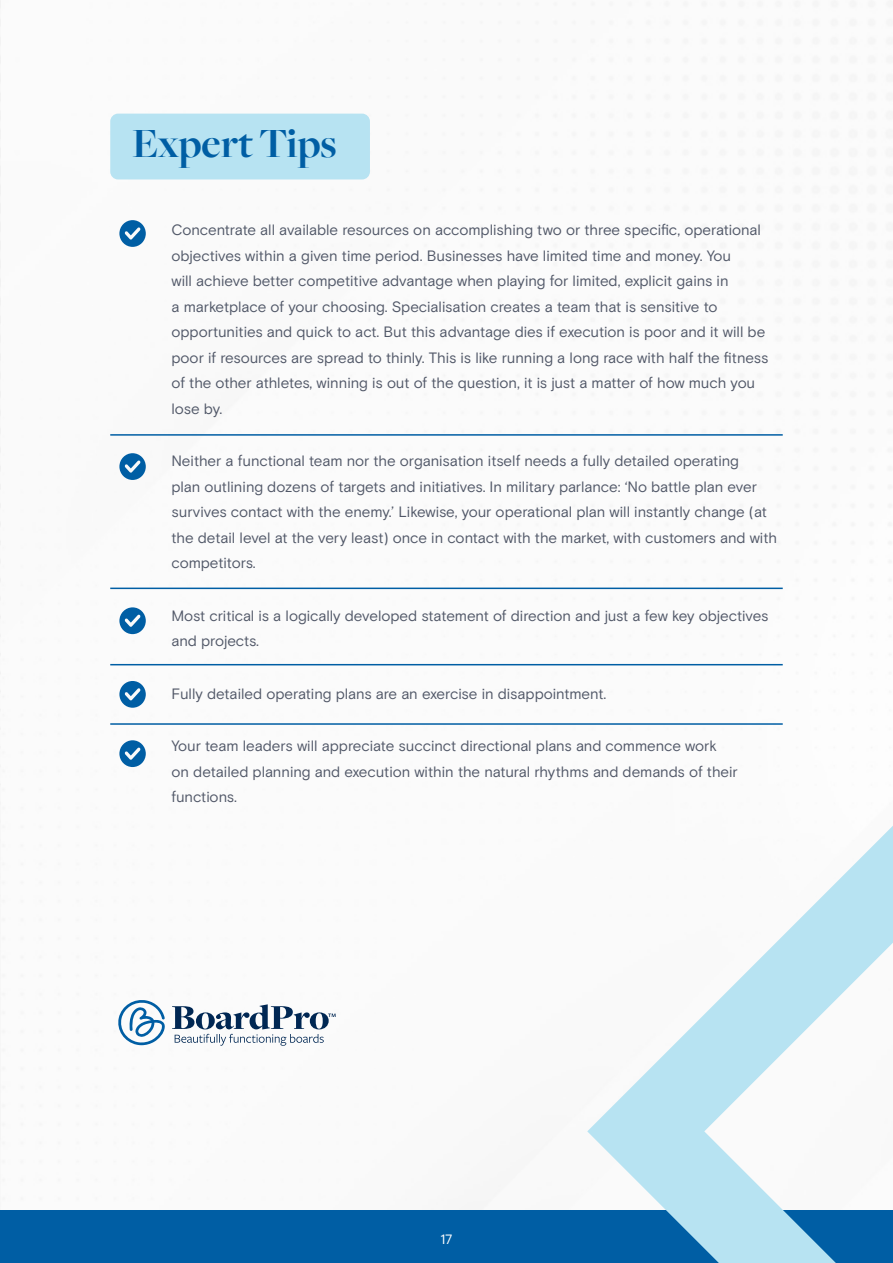
<style>
.page{position:relative;width:893px;height:1263px;background:#fff}
.page>*{position:absolute;margin:0;border:0;box-sizing:border-box;transform-origin:0 0}
.t1{font:700 43.2px "Freight Big";color:#005ea4}
.t2{font:15px/25.5px "Basis Grotesque Pro";letter-spacing:-.005em;color:#515868}
.t3{font:13.5px "Basis Grotesque Pro";color:#fff}
</style>
<div class="page">
<div style="left:0;top:1210px;width:893px;height:53px;background:#005ea4"></div>
<svg style="left:119px;top:220px;width:27px;height:27px"></svg>
<svg style="left:119px;top:453px;width:27px;height:27px"></svg>
<svg style="left:119px;top:607px;width:27px;height:27px"></svg>
<svg style="left:119px;top:681px;width:27px;height:27px"></svg>
<svg style="left:119px;top:740px;width:27px;height:27px"></svg>
<div style="left:110px;top:114px;width:260px;height:65px;background:#b7e3f2;border-radius:8px"></div>
<hr style="left:110px;top:434px;width:673px;height:2px;background:#005ea4">
<hr style="left:110px;top:588px;width:673px;height:1px;background:#005ea4">
<hr style="left:110px;top:664px;width:673px;height:1px;background:#005ea4">
<hr style="left:110px;top:723px;width:673px;height:2px;background:#005ea4">
<svg style="left:172px;top:1004px;width:164px;height:42px"></svg>
<svg style="left:118px;top:1000px;width:47px;height:45px"></svg>
<svg style="left:587px;top:826px;width:306px;height:437px"></svg>
<h1 class="t1" style="left:132px;top:120px;width:206px">Expert Tips</h1>
<p class="t2" style="left:171px;top:217px;width:598px">Concentrate all available resources on accomplishing two or three specific, operational objectives within a given time period. Businesses have limited time and money. You<br>will achieve better competitive advantage when playing for limited, explicit gains in<br>a marketplace of your choosing. Specialisation creates a team that is sensitive to opportunities and quick to act. But this advantage dies if execution is poor and it will be poor if resources are spread to thinly. This is like running a long race with half the fitness of the other athletes, winning is out of the question, it is just a matter of how much you lose by.</p>
<p class="t2" style="left:171px;top:448px;width:607px">Neither a functional team nor the organisation itself needs a fully detailed operating<br>plan outlining dozens of targets and initiatives. In military parlance: ‘No battle plan ever survives contact with the enemy.’ Likewise, your operational plan will instantly change (at the detail level at the very least) once in contact with the market, with customers and with competitors.</p>
<p class="t2" style="left:171px;top:603px;width:598px">Most critical is a logically developed statement of direction and just a few key objectives and projects.</p>
<p class="t2" style="left:171px;top:681px;width:436px">Fully detailed operating plans are an exercise in disappointment.</p>
<p class="t2" style="left:171px;top:733px;width:568px">Your team leaders will appreciate succinct directional plans and commence work on detailed planning and execution within the natural rhythms and demands of their functions.</p>
<p class="t3" style="left:440px;top:1232px;width:14px">17</p>
</div>
